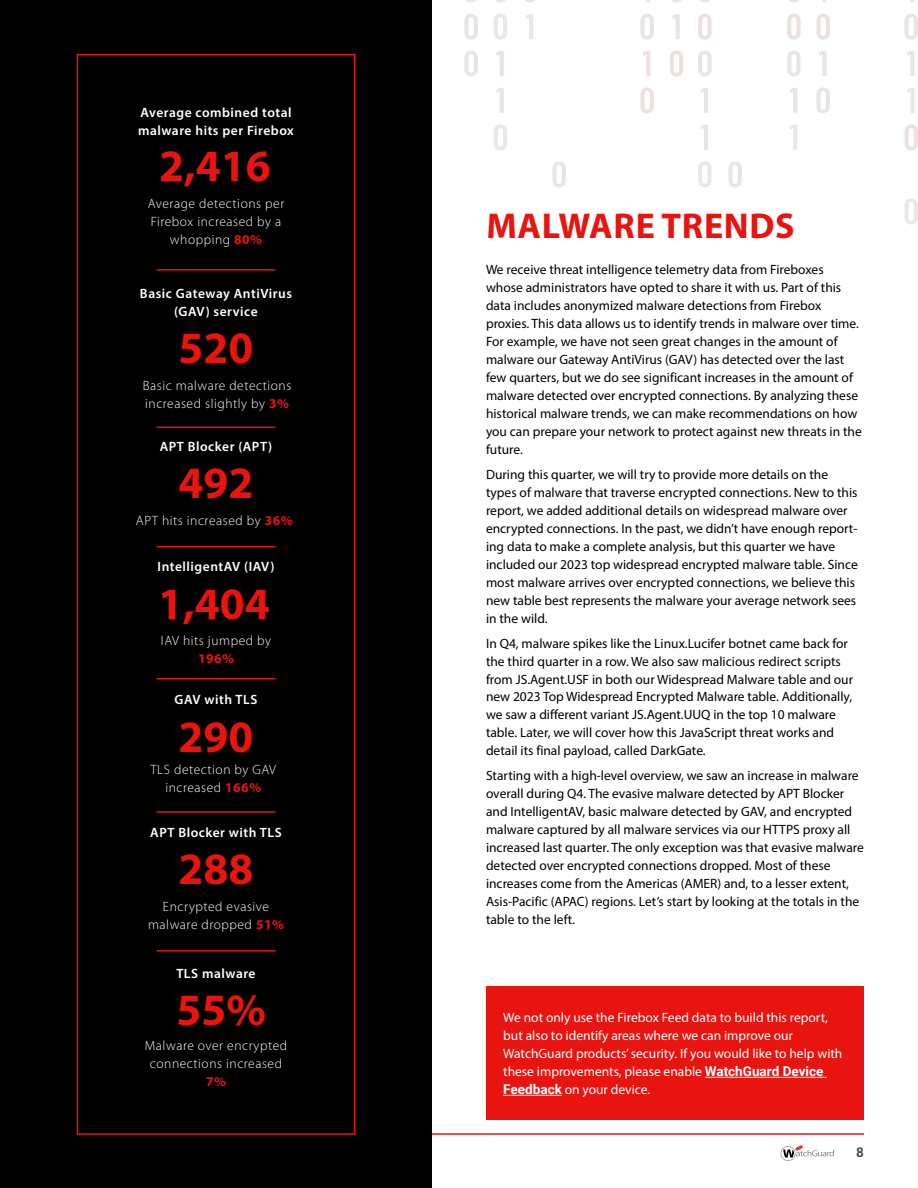
<style>
.page{position:relative;width:918px;height:1188px;background:#fff}
.page>*{position:absolute;margin:0;border:0;box-sizing:border-box;transform-origin:0 0}
.t1{font:700 45px "Myriad Pro";color:#e81410}
.t2{font:700 36px "Myriad Pro";letter-spacing:.02em;color:#e81410}
.t3{font:13.5px/18px "Myriad Pro";color:#000}
.t4{font:300 13.5px/18px "Myriad Pro";letter-spacing:.04em;color:#fff;text-align:center}
.t5{font:13.5px/18px "Myriad Pro";color:#fff}
.t6{font:600 13.5px/18px "Myriad Pro";letter-spacing:.04em;color:#fff}
.t7{font:700 13.5px "Myriad Pro";color:#e81410}
.t8{font:700 13.5px "Roboto";color:#000}
.s1{font-weight:700;color:#e81410}
.s2{font-family:"Roboto";font-weight:700}
</style>
<div class="page">
<hr style="left:54px;top:1133px;width:810px;height:2px;background:#e81410">
<svg style="left:905px;top:198px;width:13px;height:26px"></svg>
<svg style="left:728px;top:162px;width:14px;height:26px"></svg>
<svg style="left:552px;top:162px;width:14px;height:26px"></svg>
<svg style="left:466px;top:0;width:10px;height:3px"></svg>
<svg style="left:464px;top:14px;width:14px;height:26px"></svg>
<svg style="left:464px;top:50px;width:14px;height:27px"></svg>
<svg style="left:495px;top:0;width:10px;height:3px"></svg>
<svg style="left:494px;top:14px;width:13px;height:26px"></svg>
<svg style="left:496px;top:51px;width:8px;height:25px"></svg>
<svg style="left:496px;top:88px;width:8px;height:25px"></svg>
<svg style="left:494px;top:124px;width:13px;height:26px"></svg>
<svg style="left:525px;top:0;width:10px;height:3px"></svg>
<svg style="left:526px;top:14px;width:7px;height:25px"></svg>
<svg style="left:640px;top:14px;width:14px;height:26px"></svg>
<svg style="left:643px;top:51px;width:7px;height:25px"></svg>
<svg style="left:640px;top:87px;width:14px;height:26px"></svg>
<svg style="left:672px;top:0;width:10px;height:3px"></svg>
<svg style="left:672px;top:14px;width:8px;height:25px"></svg>
<svg style="left:670px;top:50px;width:13px;height:27px"></svg>
<svg style="left:789px;top:0;width:10px;height:3px"></svg>
<svg style="left:787px;top:14px;width:14px;height:26px"></svg>
<svg style="left:787px;top:50px;width:14px;height:27px"></svg>
<svg style="left:790px;top:88px;width:7px;height:25px"></svg>
<svg style="left:790px;top:125px;width:7px;height:25px"></svg>
<svg style="left:816px;top:14px;width:14px;height:26px"></svg>
<svg style="left:819px;top:51px;width:8px;height:25px"></svg>
<svg style="left:816px;top:87px;width:14px;height:26px"></svg>
<svg style="left:905px;top:14px;width:13px;height:26px"></svg>
<svg style="left:907px;top:51px;width:8px;height:25px"></svg>
<svg style="left:907px;top:88px;width:8px;height:25px"></svg>
<svg style="left:905px;top:124px;width:13px;height:26px"></svg>
<svg style="left:700px;top:0;width:10px;height:3px"></svg>
<svg style="left:698px;top:14px;width:14px;height:26px"></svg>
<svg style="left:698px;top:50px;width:14px;height:27px"></svg>
<svg style="left:701px;top:88px;width:7px;height:25px"></svg>
<svg style="left:701px;top:125px;width:7px;height:25px"></svg>
<svg style="left:698px;top:161px;width:14px;height:26px"></svg>
<svg style="left:781px;top:1145px;width:54px;height:16px"></svg>
<div style="left:0;top:0;width:432px;height:1188px;background:#000"></div>
<div style="left:77px;top:54px;width:278px;height:1081px;border:2px solid #e81410"></div>
<hr style="left:157px;top:269px;width:118px;height:2px;background:#e81410">
<hr style="left:157px;top:427px;width:118px;height:1px;background:#e81410">
<hr style="left:157px;top:546px;width:118px;height:2px;background:#e81410">
<hr style="left:157px;top:678px;width:118px;height:2px;background:#e81410">
<hr style="left:157px;top:811px;width:118px;height:2px;background:#e81410">
<hr style="left:157px;top:950px;width:118px;height:2px;background:#e81410">
<div style="left:486px;top:987px;width:378px;height:133px;background:#e81410"></div>
<hr style="left:705px;top:1077px;width:122px;height:1px;background:#fff">
<hr style="left:503px;top:1095px;width:59px;height:1px;background:#fff">
<p class="t6" style="left:138px;top:103px;width:157px">Average combined total malware hits per Firebox</p>
<h1 class="t1" style="left:159px;top:136px;width:113px">2,416</h1>
<p class="t4" style="left:148px;top:194px;width:138px">Average detections per<br>Firebox increased by a whopping <span class="s1">80%</span></p>
<p class="t6" style="left:140px;top:285px;width:154px;text-align:center">Basic Gateway AntiVirus (GAV) service</p>
<h1 class="t1" style="left:179px;top:318px;width:76px">520</h1>
<p class="t4" style="left:143px;top:376px;width:150px;text-align:left">Basic malware detections increased slightly by <span class="s1">3%</span></p>
<p class="t6" style="left:160px;top:437px;width:114px">APT Blocker (APT)</p>
<h1 class="t1" style="left:179px;top:454px;width:76px">492</h1>
<p class="t4" style="left:136px;top:512px;width:158px">APT hits increased by <span class="s1">36%</span></p>
<p class="t6" style="left:157px;top:557px;width:119px">IntelligentAV (IAV)</p>
<h1 class="t1" style="left:158px;top:574px;width:113px">1,404</h1>
<p class="t4" style="left:161px;top:631px;width:112px">IAV hits jumped by</p>
<p class="t7" style="left:198px;top:649px;width:37px">196%</p>
<p class="t6" style="left:175px;top:690px;width:84px">GAV with TLS</p>
<h1 class="t1" style="left:179px;top:707px;width:76px">290</h1>
<p class="t4" style="left:150px;top:760px;width:127px">TLS detection by GAV increased <span class="s1">166%</span></p>
<p class="t6" style="left:150px;top:823px;width:133px">APT Blocker with TLS</p>
<h1 class="t1" style="left:179px;top:840px;width:76px">288</h1>
<p class="t4" style="left:148px;top:898px;width:137px">Encrypted evasive malware dropped <span class="s1">51%</span></p>
<p class="t6" style="left:176px;top:964px;width:81px">TLS malware</p>
<h1 class="t1" style="left:177px;top:981px;width:91px">55%</h1>
<p class="t4" style="left:145px;top:1036px;width:144px">Malware over encrypted connections increased</p>
<p class="t7" style="left:206px;top:1072px;width:21px">7%</p>
<h2 class="t2" style="left:486px;top:203px;width:310px">MALWARE TRENDS</h2>
<p class="t3" style="left:486px;top:260px;width:377px">We receive threat intelligence telemetry data from Fireboxes whose administrators have opted to share it with us. Part of this data includes anonymized malware detections from Firebox proxies. This data allows us to identify trends in malware over time.<br>For example, we have not seen great changes in the amount of malware our Gateway AntiVirus (GAV) has detected over the last few quarters, but we do see significant increases in the amount of malware detected over encrypted connections. By analyzing these historical malware trends, we can make recommendations on how you can prepare your network to protect against new threats in the future.</p>
<p class="t3" style="left:486px;top:465px;width:373px">During this quarter, we will try to provide more details on the types of malware that traverse encrypted connections. New to this report, we added additional details on widespread malware over encrypted connections. In the past, we didn’t have enough report&shy;ing data to make a complete analysis, but this quarter we have included our 2023 top widespread encrypted malware table. Since most malware arrives over encrypted connections, we believe this new table best represents the malware your average network sees in the wild.</p>
<p class="t3" style="left:486px;top:634px;width:369px">In Q4, malware spikes like the Linux.Lucifer botnet came back for the third quarter in a row. We also saw malicious redirect scripts from JS.Agent.USF in both our Widespread Malware table and our new 2023 Top Widespread Encrypted Malware table. Additionally, we saw a different variant JS.Agent.UUQ in the top 10 malware table. Later, we will cover how this JavaScript threat works and detail its final payload, called DarkGate.</p>
<p class="t3" style="left:486px;top:766px;width:379px">Starting with a high-level overview, we saw an increase in malware overall during Q4. The evasive malware detected by APT Blocker and IntelligentAV, basic malware detected by GAV, and encrypted malware captured by all malware services via our HTTPS proxy all increased last quarter. The only exception was that evasive malware detected over encrypted connections dropped. Most of these increases come from the Americas (AMER) and, to a lesser extent, Asis-Pacific (APAC) regions. Let’s start by looking at the totals in the table to the left.</p>
<p class="t5" style="left:503px;top:1009px;width:341px">We not only use the Firebox Feed data to build this report, but also to identify areas where we can improve our WatchGuard products’ security. If you would like to help with these improvements, please enable <span class="s2">WatchGuard Device Feedback</span> on your device.</p>
<p class="t8" style="left:856px;top:1143px;width:9px">8</p>
</div>
